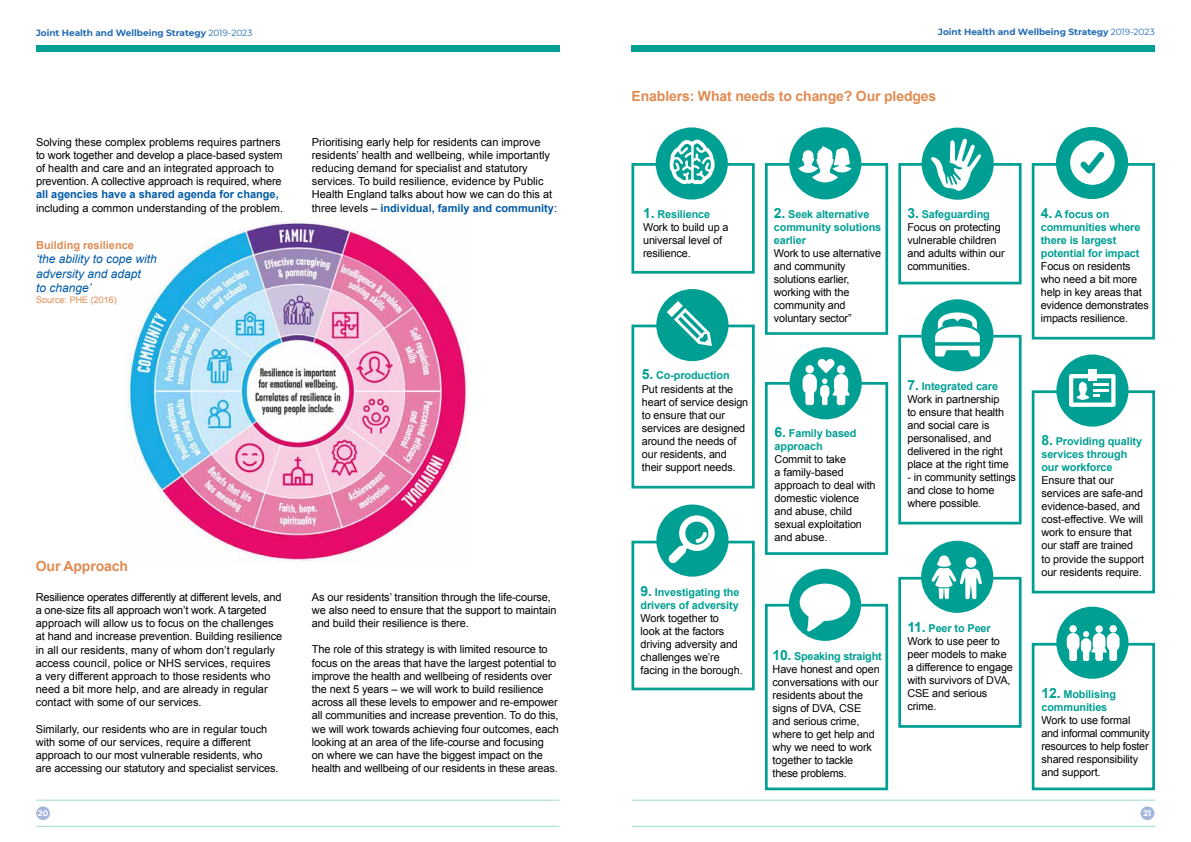
<style>
.page{position:relative;width:1191px;height:842px;background:#fff}
.page>*{position:absolute;margin:0;border:0;box-sizing:border-box;transform-origin:0 0}
.t1{font:700 14px "Arial";letter-spacing:-.01em;color:#e18b52}
.t2{font:italic 12px/14.4px "Arial";color:#005aa7}
.t3{font:11px/13.2px "Arial";letter-spacing:-.01em;color:#000}
.t4{font:700 11px "Arial";color:#005aa7}
.t5{font:700 11px "Arial";color:#e18b52}
.t6{font:10.9px/13px "Arial";letter-spacing:-.01em;color:#000}
.t7{font:700 10.9px/13px "Arial";letter-spacing:-.01em;color:#009f93}
.t8{font:700 9px "Montserrat";letter-spacing:-.005em;color:#246db5}
.t9{font:9px "Arial";color:#e18b52}
.t10{font:700 8px "Montserrat";color:#fff}
.s1{font-weight:400}
.s2{font-weight:700;color:#005aa7}
.s3{font-weight:700;font-size:14px;color:#009f93}
.s4{font-weight:700;color:#009f93}
.s5{font-size:14px}
</style>
<div class="page">
<img style="left:125px;top:218px;width:343px;height:344px">
<div style="left:631px;top:163px;width:123px;height:111px;background:#fff;border:3px solid #009f93"></div>
<div style="left:631px;top:325px;width:123px;height:163px;background:#fff;border:3px solid #009f93"></div>
<div style="left:1031px;top:390px;width:124px;height:203px;background:#fff;border:3px solid #009f93"></div>
<div style="left:1031px;top:643px;width:124px;height:147px;background:#fff;border:3px solid #009f93"></div>
<div style="left:765px;top:382px;width:123px;height:173px;background:#fff;border:3px solid #009f93"></div>
<div style="left:631px;top:541px;width:123px;height:149px;background:#fff;border:3px solid #009f93"></div>
<div style="left:765px;top:604px;width:123px;height:186px;background:#fff;border:3px solid #009f93"></div>
<div style="left:765px;top:163px;width:123px;height:172px;background:#fff;border:3px solid #009f93"></div>
<div style="left:898px;top:163px;width:123px;height:121px;background:#fff;border:3px solid #009f93"></div>
<div style="left:898px;top:335px;width:123px;height:189px;background:#fff;border:3px solid #009f93"></div>
<div style="left:898px;top:577px;width:123px;height:151px;background:#fff;border:3px solid #009f93"></div>
<div style="left:1031px;top:163px;width:124px;height:177px;background:#fff;border:3px solid #009f93"></div>
<svg style="left:655px;top:127px;width:73px;height:73px"></svg>
<svg style="left:656px;top:289px;width:72px;height:72px"></svg>
<svg style="left:1056px;top:354px;width:72px;height:73px"></svg>
<div style="left:1087px;top:369px;width:9px;height:11px;background:#fff"></div>
<svg style="left:1056px;top:607px;width:72px;height:72px"></svg>
<svg style="left:789px;top:347px;width:72px;height:72px"></svg>
<svg style="left:656px;top:504px;width:72px;height:73px"></svg>
<svg style="left:789px;top:569px;width:72px;height:72px"></svg>
<svg style="left:789px;top:127px;width:72px;height:72px"></svg>
<svg style="left:921px;top:128px;width:72px;height:72px"></svg>
<svg style="left:921px;top:299px;width:72px;height:72px"></svg>
<svg style="left:921px;top:541px;width:72px;height:72px"></svg>
<svg style="left:1056px;top:127px;width:72px;height:72px"></svg>
<hr style="left:36px;top:800px;width:523px;height:1px;background:#009f93">
<hr style="left:36px;top:826px;width:523px;height:1px;background:#009f93">
<div style="left:36px;top:806px;width:14px;height:14px;background:#a5b6de;border-radius:50%"></div>
<hr style="left:631px;top:800px;width:524px;height:1px;background:#009f93">
<hr style="left:631px;top:826px;width:524px;height:1px;background:#009f93">
<div style="left:1140px;top:806px;width:14px;height:14px;background:#a5b6de;border-radius:50%"></div>
<div style="left:36px;top:45px;width:523px;height:7px;background:#009f93"></div>
<div style="left:631px;top:45px;width:524px;height:7px;background:#009f93"></div>
<p class="t8" style="left:36px;top:26px;width:218px">Joint Health and Wellbeing Strategy <span class="s1">2019-2023</span></p>
<p class="t8" style="left:938px;top:25px;width:218px">Joint Health and Wellbeing Strategy <span class="s1">2019-2023</span></p>
<p class="t3" style="left:36px;top:135px;width:248px">Solving these complex problems requires partners to work together and develop a place-based system of health and care and an integrated approach to prevention. A collective approach is required, where</p>
<p class="t4" style="left:36px;top:187px;width:244px">all agencies have a shared agenda for change,</p>
<p class="t3" style="left:36px;top:201px;width:249px">including a common understanding of the problem.</p>
<p class="t5" style="left:36px;top:238px;width:99px">Building resilience</p>
<p class="t2" style="left:36px;top:252px;width:122px">‘the ability to cope with adversity and adapt<br>to change’</p>
<p class="t9" style="left:36px;top:294px;width:82px">Source: PHE (2016)</p>
<p class="t3" style="left:312px;top:135px;width:247px">Prioritising early help for residents can improve residents’ health and wellbeing, while importantly reducing demand for specialist and statutory services. To build resilience, evidence by Public Health England talks about how we can do this at three levels – <span class="s2">individual, family and community</span>:</p>
<p class="t1" style="left:36px;top:557px;width:94px">Our Approach</p>
<p class="t3" style="left:36px;top:590px;width:248px">Resilience operates differently at different levels, and a one-size fits all approach won’t work. A targeted approach will allow us to focus on the challenges at hand and increase prevention. Building resilience in all our residents, many of whom don’t regularly access council, police or NHS services, requires<br>a very different approach to those residents who need a bit more help, and are already in regular contact with some of our services.</p>
<p class="t3" style="left:36px;top:722px;width:244px">Similarly, our residents who are in regular touch with some of our services, require a different approach to our most vulnerable residents, who are accessing our statutory and specialist services.</p>
<p class="t3" style="left:312px;top:590px;width:246px">As our residents’ transition through the life-course, we also need to ensure that the support to maintain and build their resilience is there.</p>
<p class="t3" style="left:312px;top:643px;width:249px">The role of this strategy is with limited resource to focus on the areas that have the largest potential to improve the health and wellbeing of residents over the next 5 years – we will work to build resilience across all these levels to empower and re-empower all communities and increase prevention. To do this, we will work towards achieving four outcomes, each looking at an area of the life-course and focusing<br>on where we can have the biggest impact on the health and wellbeing of our residents in these areas.</p>
<p class="t1" style="left:631px;top:87px;width:306px">Enablers: What needs to change? Our pledges</p>
<p class="t6" style="left:643px;top:208px;width:87px"><span class="s3">1.</span> <span class="s4">Resilience<br></span>Work to build up a universal level of resilience.</p>
<p class="t6" style="left:642px;top:369px;width:108px"><span class="s3">5.</span> <span class="s4">Co-production<br></span>Put residents at the heart of service design to ensure that our services are designed around the needs of our residents, and their support needs.</p>
<p class="t7" style="left:640px;top:586px;width:100px"><span class="s5">9.</span> Investigating the drivers of adversity</p>
<p class="t6" style="left:640px;top:611px;width:104px">Work together to<br>look at the factors driving adversity and challenges we’re facing in the borough.</p>
<p class="t7" style="left:774px;top:208px;width:109px"><span class="s5">2.</span> Seek alternative community solutions earlier</p>
<p class="t6" style="left:774px;top:247px;width:109px">Work to use alternative and community solutions earlier, working with the community and voluntary sector”</p>
<p class="t7" style="left:774px;top:427px;width:83px"><span class="s5">6.</span> Family based approach</p>
<p class="t6" style="left:774px;top:453px;width:103px">Commit to take<br>a family-based approach to deal with domestic violence and abuse, child sexual exploitation and abuse.</p>
<p class="t6" style="left:772px;top:649px;width:111px"><span class="s3">10.</span> <span class="s4">Speaking straight<br></span>Have honest and open conversations with our residents about the signs of DVA, CSE and serious crime, where to get help and why we need to work together to tackle<br>these problems.</p>
<p class="t6" style="left:907px;top:208px;width:99px"><span class="s3">3.</span> <span class="s4">Safeguarding<br></span>Focus on protecting vulnerable children and adults within our communities.</p>
<p class="t6" style="left:907px;top:380px;width:103px"><span class="s3">7.</span> <span class="s4">Integrated care<br></span>Work in partnership to ensure that health and social care is personalised, and delivered in the right place at the right time</p>
<p class="t6" style="left:907px;top:471px;width:110px">- in community settings and close to home where possible.</p>
<p class="t6" style="left:907px;top:621px;width:107px"><span class="s3">11.</span> <span class="s4">Peer to Peer<br></span>Work to use peer to peer models to make a difference to engage with survivors of DVA,<br>CSE and serious crime.</p>
<p class="t7" style="left:1040px;top:208px;width:101px"><span class="s5">4.</span> A focus on communities where there is largest potential for impact</p>
<p class="t6" style="left:1040px;top:260px;width:109px">Focus on residents who need a bit more help in key areas that evidence demonstrates impacts resilience.</p>
<p class="t7" style="left:1041px;top:435px;width:102px"><span class="s5">8.</span> Providing quality services through our workforce</p>
<p class="t6" style="left:1041px;top:474px;width:104px">Ensure that our services are safe-and evidence-based, and cost-effective. We will work to ensure that our staff are trained to provide the support our residents require.</p>
<p class="t7" style="left:1041px;top:688px;width:76px"><span class="s5">12.</span> Mobilising communities</p>
<p class="t6" style="left:1041px;top:714px;width:110px">Work to use formal and informal community resources to help foster shared responsibility and support.</p>
<p class="t10" style="left:38px;top:807px;width:12px">20</p>
<p class="t10" style="left:1143px;top:807px;width:9px">21</p>
</div>
